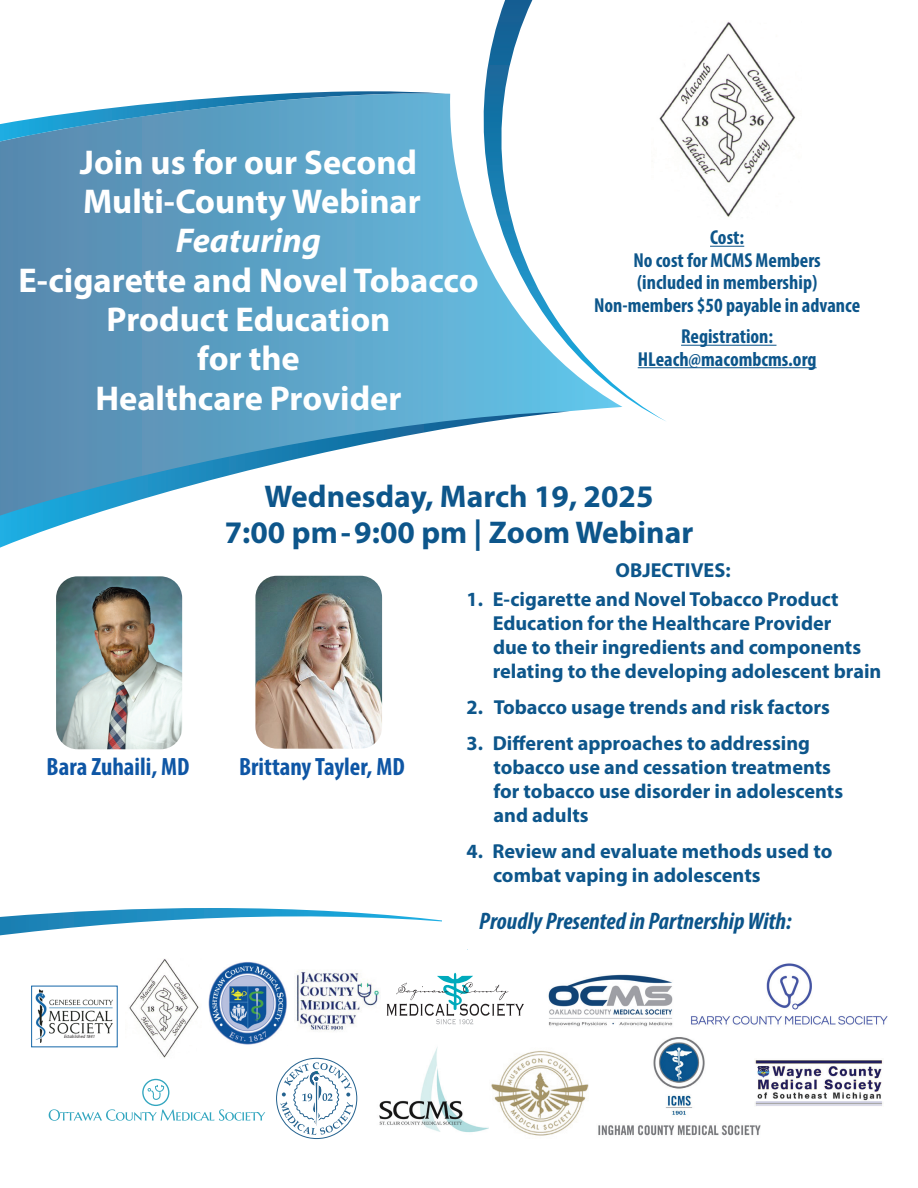
<style>
.page{position:relative;width:918px;height:1188px;background:#fff}
.page>*{position:absolute;margin:0;border:0;box-sizing:border-box;transform-origin:0 0}
.t1{font:700 34.5px/39.3px "Myriad Pro";color:#fff}
.t2{font:italic 700 34.5px "Myriad Pro";color:#fff}
.t3{font:700 31.5px/36px "Myriad Pro";color:#0d568b;text-align:center}
.t4{font:700 condensed 25.05px "Myriad Pro";color:#0e56a5}
.t5{font:italic 700 condensed 24px "Myriad Pro";color:#0b548a}
.t6{font:700 20.25px/24px "Myriad Pro";color:#0d568b}
.t7{font:700 condensed 20.25px/22.5px "Myriad Pro";color:#0d568b;text-align:center}
.t8{font:italic 4.65px "Myriad Pro";color:#231f20}
</style>
<div class="page">
<svg style="left:0;top:142px;width:444px;height:269px;background:#5c9dc1"></svg>
<svg style="left:0;top:91px;width:444px;height:51px"></svg>
<svg style="left:0;top:411px;width:486px;height:137px"></svg>
<svg style="left:444px;top:93px;width:23px;height:326px;fill:#65b5da"></svg>
<svg style="left:467px;top:0;width:200px;height:422px"></svg>
<svg style="left:0;top:908px;width:468px;height:117px"></svg>
<hr style="left:710px;top:246px;width:34px;height:1px;background:#0d568b">
<hr style="left:681px;top:345px;width:95px;height:1px;background:#0d568b">
<hr style="left:638px;top:367px;width:179px;height:1px;background:#0d568b">
<div style="left:459px;top:951px;width:21px;height:80px;background:#fff"></div>
<img style="left:598px;top:1037px;width:163px;height:99px">
<svg style="left:387px;top:973px;width:137px;height:51px"></svg>
<img style="left:208px;top:961px;width:79px;height:84px">
<img style="left:548px;top:975px;width:125px;height:52px">
<img style="left:295px;top:970px;width:86px;height:61px">
<img style="left:126px;top:958px;width:75px;height:100px">
<img style="left:691px;top:963px;width:197px;height:62px">
<svg style="left:49px;top:1079px;width:216px;height:42px"></svg>
<div style="left:276px;top:1058px;width:81px;height:81px;border:1px solid #24628f;border-radius:50%"></div>
<svg style="left:280px;top:1062px;width:73px;height:73px"></svg>
<img style="left:379px;top:1047px;width:110px;height:86px">
<img style="left:491px;top:1050px;width:98px;height:86px">
<div style="left:442px;top:911px;width:32px;height:38px;background:#fff"></div>
<img style="left:754px;top:1058px;width:129px;height:49px">
<img style="left:56px;top:576px;width:126px;height:173px">
<img style="left:255px;top:576px;width:127px;height:173px">
<img style="left:35px;top:990px;width:79px;height:53px">
<img style="left:651px;top:21px;width:145px;height:198px">
<h1 class="t1" style="left:80px;top:141px;width:343px">Join us for our Second<br>Multi-County Webinar</h1>
<h1 class="t2" style="left:176px;top:218px;width:147px">Featuring</h1>
<h1 class="t1" style="left:18px;top:259px;width:462px;text-align:center">E-cigarette and Novel Tobacco<br>Product Education<br>for the<br>Healthcare Provider</h1>
<p class="t7" style="left:594px;top:226px;width:268px">Cost:<br>No cost for MCMS Members<br>(included in membership)<br>Non-members $50 payable in advance</p>
<p class="t7" style="left:638px;top:325px;width:180px">Registration:<br>HLeach@macombcms.org</p>
<h2 class="t3" style="left:225px;top:477px;width:470px">Wednesday, March 19, 2025<br>7:00 pm - 9:00 pm | Zoom Webinar</h2>
<p class="t6" style="left:616px;top:558px;width:116px">OBJECTIVES:</p>
<p class="t4" style="left:47px;top:751px;width:144px">Bara Zuhaili, MD</p>
<p class="t4" style="left:239px;top:751px;width:167px">Brittany Tayler, MD</p>
<p class="t8" style="left:64px;top:1034px;width:32px">Established 1841</p>
<p class="t6" style="left:493px;top:586px;width:390px;text-indent:-26px">1. E-cigarette and Novel Tobacco Product Education for the Healthcare Provider<br>due to their ingredients and components relating to the developing adolescent brain</p>
<p class="t6" style="left:467px;top:694px;width:365px">2. Tobacco usage trends and risk factors</p>
<p class="t6" style="left:493px;top:730px;width:351px;text-indent:-27px">3. Different approaches to addressing tobacco use and cessation treatments for tobacco use disorder in adolescents and adults</p>
<p class="t6" style="left:493px;top:838px;width:341px;text-indent:-27px">4. Review and evaluate methods used to combat vaping in adolescents</p>
<p class="t5" style="left:479px;top:906px;width:314px">Proudly Presented in Partnership With:</p>
</div>
